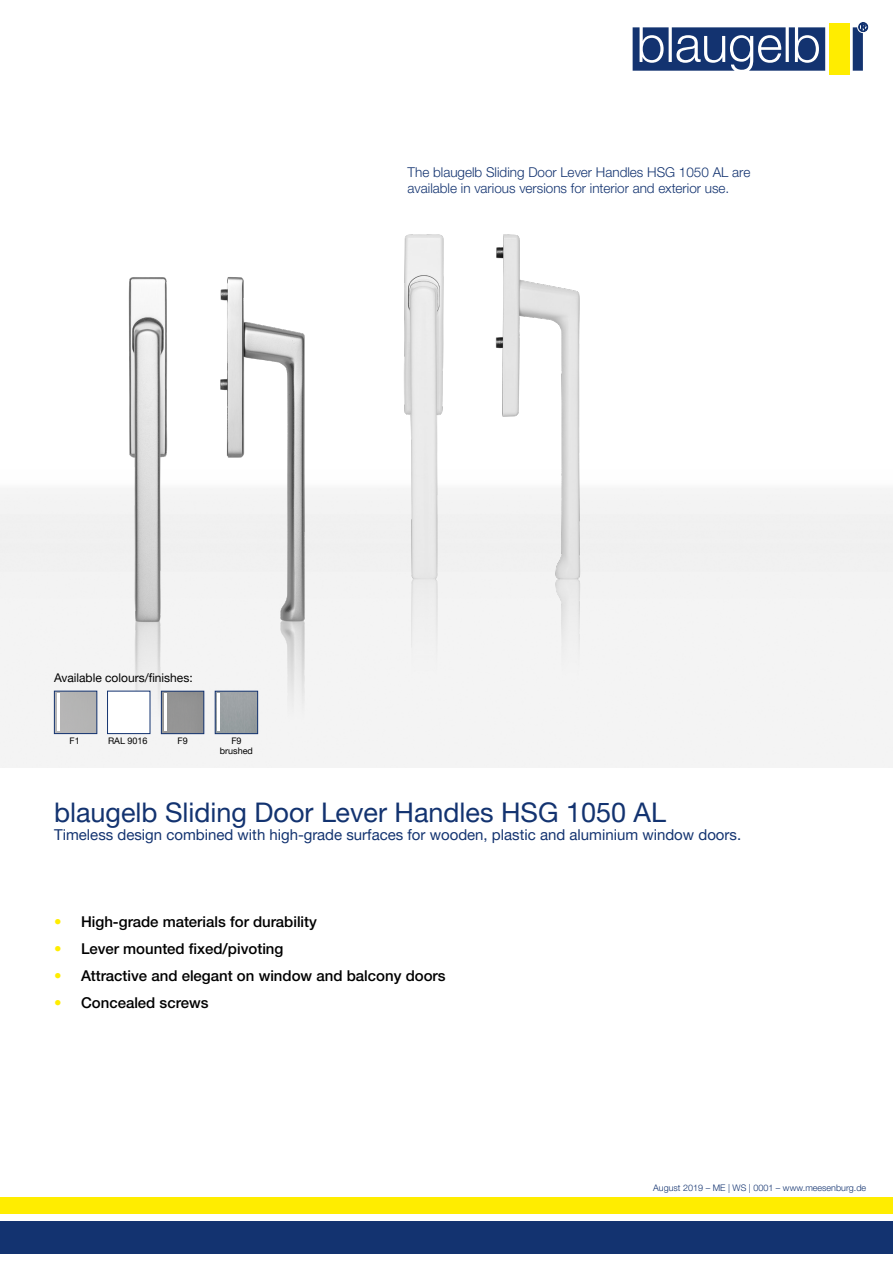
<style>
.page{position:relative;width:893px;height:1263px;background:#fff}
.page>*{position:absolute;margin:0;border:0;box-sizing:border-box;transform-origin:0 0}
.t1{font:27px "Helvetica Neue LTW1 G";color:#133370}
.t2{font:500 15px "Helvetica Neue LTW1 G";color:#000}
.t3{font:15px "Helvetica Neue LTW1 G";color:#133370}
.t4{font:300 13.5px/16.2px "Helvetica Neue LTW1 G";color:#133370}
.t5{font:12px "Helvetica Neue LTW1 G";color:#000}
.t6{font:300 9px "Helvetica Neue LTW1 G";color:#133370}
.t7{font:9px/10.8px "Helvetica Neue LTW1 G";color:#000;text-align:center}
.s1{color:#ffed00}
</style>
<div class="page">
<img style="left:90px;top:276px;width:262px;height:481px">
<img style="left:365px;top:234px;width:262px;height:481px">
<div style="left:0;top:1222px;width:893px;height:32px;background:#133370"></div>
<div style="left:0;top:1197px;width:893px;height:17px;background:#ffed00"></div>
<svg style="left:633px;top:22px;width:235px;height:49px"></svg>
<div style="left:829px;top:23px;width:20px;height:51px;background:#ffed00"></div>
<div style="left:107px;top:691px;width:43px;height:43px;background:#fff;border:1px solid #133370"></div>
<img style="left:217px;top:693px;width:39px;height:39px">
<div style="left:215px;top:691px;width:43px;height:43px;border:1px solid #133370"></div>
<img style="left:163px;top:693px;width:39px;height:39px">
<div style="left:161px;top:691px;width:43px;height:43px;border:1px solid #133370"></div>
<hr style="left:164px;top:693px;width:2px;height:38px;background:#fff">
<hr style="left:218px;top:693px;width:2px;height:38px;background:#fff">
<img style="left:56px;top:693px;width:39px;height:39px">
<div style="left:54px;top:691px;width:43px;height:43px;border:1px solid #133370"></div>
<hr style="left:57px;top:693px;width:2px;height:38px;background:#fff">
<p class="t4" style="left:408px;top:164px;width:344px">The blaugelb Sliding Door Lever Handles HSG 1050 AL are available in various versions for interior and exterior use.</p>
<p class="t5" style="left:54px;top:670px;width:140px">Available colours/finishes:</p>
<p class="t7" style="left:70px;top:735px;width:12px">F1</p>
<p class="t7" style="left:108px;top:735px;width:41px">RAL 9016</p>
<p class="t7" style="left:178px;top:735px;width:12px">F9</p>
<p class="t7" style="left:220px;top:735px;width:35px">F9 brushed</p>
<h1 class="t1" style="left:54px;top:796px;width:614px">blaugelb Sliding Door Lever Handles HSG 1050 AL</h1>
<p class="t3" style="left:54px;top:826px;width:689px">Timeless design combined with high-grade surfaces for wooden, plastic and aluminium window doors.</p>
<p class="t2" style="left:54px;top:913px;width:265px"><span class="s1">•</span> High-grade materials for durability</p>
<p class="t2" style="left:54px;top:940px;width:231px"><span class="s1">•</span> Lever mounted fixed/pivoting</p>
<p class="t2" style="left:54px;top:967px;width:393px"><span class="s1">•</span> Attractive and elegant on window and balcony doors</p>
<p class="t2" style="left:54px;top:994px;width:156px"><span class="s1">•</span> Concealed screws</p>
<p class="t6" style="left:653px;top:1183px;width:214px">August 2019 – ME | WS | 0001 – www.meesenburg.de</p>
</div>
